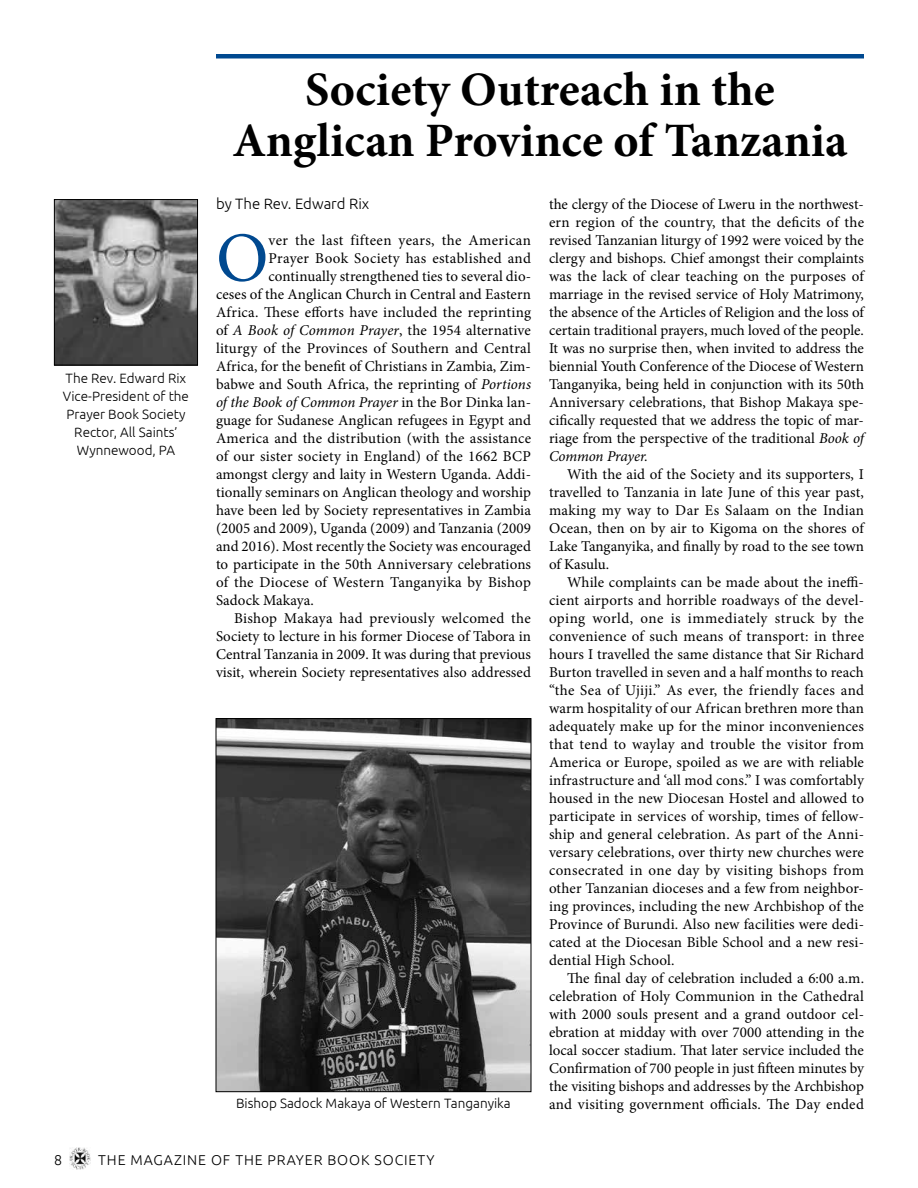
<style>
.page{position:relative;width:918px;height:1188px;background:#fff}
.page>*{position:absolute;margin:0;border:0;box-sizing:border-box;transform-origin:0 0}
.t1{font:70.35px "Minion Pro";color:#004990}
.t2{font:700 48px/51px "Minion Pro";color:#000;text-align:center}
.t3{font:15px/18px "Minion Pro";letter-spacing:.005em;color:#000;text-align:justify}
.t4{font:italic 15px "Minion Pro";letter-spacing:-.005em;color:#000}
.t5{font:15px "Minion Pro";letter-spacing:.025em;color:#000}
.t6{font:300 15px "Ubuntu";color:#000}
.t7{font:300 14.25px "Ubuntu";letter-spacing:.06em;color:#000}
.t8{font:300 13.5px/18px "Ubuntu";color:#000;text-align:center}
.s1{font-style:italic}
.s2{font-style:normal}
</style>
<div class="page">
<img style="left:69px;top:1148px;width:22px;height:21px">
<hr style="left:216px;top:54px;width:648px;height:4px;background:#004990">
<img style="left:56px;top:201px;width:140px;height:162px">
<div style="left:54px;top:199px;width:144px;height:166px;border:1px solid #000"></div>
<img style="left:218px;top:720px;width:311px;height:370px">
<div style="left:216px;top:718px;width:315px;height:374px;border:1px solid #000"></div>
<p class="t8" style="left:63px;top:369px;width:128px">The Rev. Edward Rix<br>Vice-President of the<br>Prayer Book Society<br>Rector, All Saints’<br>Wynnewood, PA</p>
<h2 class="t2" style="left:232px;top:64px;width:617px">Society Outreach in the<br>Anglican Province of Tanzania</h2>
<p class="t6" style="left:216px;top:194px;width:155px">by The Rev. Edward Rix</p>
<h1 class="t1" style="left:216px;top:211px;width:54px">O</h1>
<p class="t5" style="left:269px;top:230px;width:264px">ver the last fifteen years, the American</p>
<p class="t3" style="left:549px;top:195px;width:317px">the clergy of the Diocese of Lweru in the northwest&shy;ern region of the country, that the deficits of the revised Tanzanian liturgy of 1992 were voiced by the clergy and bishops. Chief amongst their complaints was the lack of clear teaching on the purposes of marriage in the revised service of Holy Matrimony, the absence of the Articles of Religion and the loss of certain traditional prayers, much loved of the people.<br>It was no surprise then, when invited to address the biennial Youth Conference of the Diocese of Western Tanganyika, being held in conjunction with its 50th Anniversary celebrations, that Bishop Makaya spe&shy;cifically requested that we address the topic of mar&shy;riage from the perspective of the traditional <span class="s1">Book of Common Prayer.</span></p>
<p class="t3" style="left:549px;top:465px;width:317px;text-indent:18px">With the aid of the Society and its supporters, I travelled to Tanzania in late June of this year past, making my way to Dar Es Salaam on the Indian Ocean, then on by air to Kigoma on the shores of Lake Tanganyika, and finally by road to the see town of Kasulu.</p>
<p class="t3" style="left:549px;top:573px;width:317px;text-indent:18px">While complaints can be made about the ineffi&shy;cient airports and horrible roadways of the devel&shy;oping world, one is immediately struck by the convenience of such means of transport: in three hours I travelled the same distance that Sir Richard Burton travelled in seven and a half months to reach “the Sea of Ujiji.” As ever, the friendly faces and warm hospitality of our African brethren more than adequately make up for the minor inconveniences that tend to waylay and trouble the visitor from America or Europe, spoiled as we are with reliable infrastructure and ‘all mod cons.” I was comfortably housed in the new Diocesan Hostel and allowed to participate in services of worship, times of fellow&shy;ship and general celebration. As part of the Anni&shy;versary celebrations, over thirty new churches were consecrated in one day by visiting bishops from other Tanzanian dioceses and a few from neighbor&shy;ing provinces, including the new Archbishop of the Province of Burundi. Also new facilities were dedi&shy;cated at the Diocesan Bible School and a new resi&shy;dential High School.</p>
<p class="t3" style="left:549px;top:969px;width:317px;text-indent:18px">The final day of celebration included a 6:00 a.m. celebration of Holy Communion in the Cathedral with 2000 souls present and a grand outdoor cel&shy;ebration at midday with over 7000 attending in the local soccer stadium. That later service included the Confirmation of 700 people in just fifteen minutes by the visiting bishops and addresses by the Archbishop and visiting government officials. The Day ended</p>
<p class="t3" style="left:269px;top:249px;width:264px">Prayer Book Society has established and</p>
<p class="t3" style="left:269px;top:267px;width:264px">continually strengthened ties to several dio-</p>
<p class="t3" style="left:216px;top:285px;width:317px">ceses of the Anglican Church in Central and Eastern</p>
<p class="t3" style="left:216px;top:303px;width:317px">Africa. These efforts have included the reprinting</p>
<p class="t3" style="left:216px;top:321px;width:316px">of <span class="s1">A Book of Common Prayer</span>, the 1954 alternative</p>
<p class="t3" style="left:216px;top:339px;width:316px">liturgy of the Provinces of Southern and Central</p>
<p class="t3" style="left:216px;top:357px;width:316px">Africa, for the benefit of Christians in Zambia, Zim-</p>
<p class="t3" style="left:216px;top:375px;width:317px">babwe and South Africa, the reprinting of <span class="s1">Portions</span></p>
<p class="t4" style="left:216px;top:392px;width:317px">of the Book of Common Prayer <span class="s2">in the Bor Dinka lan-</span></p>
<p class="t3" style="left:216px;top:411px;width:317px">guage for Sudanese Anglican refugees in Egypt and</p>
<p class="t3" style="left:216px;top:429px;width:317px">America and the distribution (with the assistance</p>
<p class="t3" style="left:216px;top:447px;width:316px">of our sister society in England) of the 1662 BCP</p>
<p class="t3" style="left:216px;top:465px;width:317px">amongst clergy and laity in Western Uganda. Addi-</p>
<p class="t3" style="left:216px;top:483px;width:317px">tionally seminars on Anglican theology and worship</p>
<p class="t3" style="left:216px;top:501px;width:316px">have been led by Society representatives in Zambia</p>
<p class="t3" style="left:216px;top:519px;width:316px">(2005 and 2009), Uganda (2009) and Tanzania (2009</p>
<p class="t3" style="left:216px;top:537px;width:317px">and 2016). Most recently the Society was encouraged</p>
<p class="t3" style="left:216px;top:555px;width:317px">to participate in the 50th Anniversary celebrations</p>
<p class="t3" style="left:216px;top:573px;width:316px">of the Diocese of Western Tanganyika by Bishop</p>
<p class="t3" style="left:216px;top:591px;width:99px">Sadock Makaya.</p>
<p class="t3" style="left:234px;top:609px;width:298px">Bishop Makaya had previously welcomed the</p>
<p class="t3" style="left:216px;top:627px;width:317px">Society to lecture in his former Diocese of Tabora in</p>
<p class="t3" style="left:216px;top:645px;width:316px">Central Tanzania in 2009. It was during that previous</p>
<p class="t3" style="left:216px;top:663px;width:316px">visit, wherein Society representatives also addressed</p>
<p class="t8" style="left:236px;top:1094px;width:276px">Bishop Sadock Makaya of Western Tanganyika</p>
<p class="t7" style="left:54px;top:1152px;width:10px">8</p>
<p class="t7" style="left:98px;top:1152px;width:338px">THE MAGAZINE OF THE PRAYER BOOK SOCIETY</p>
</div>
